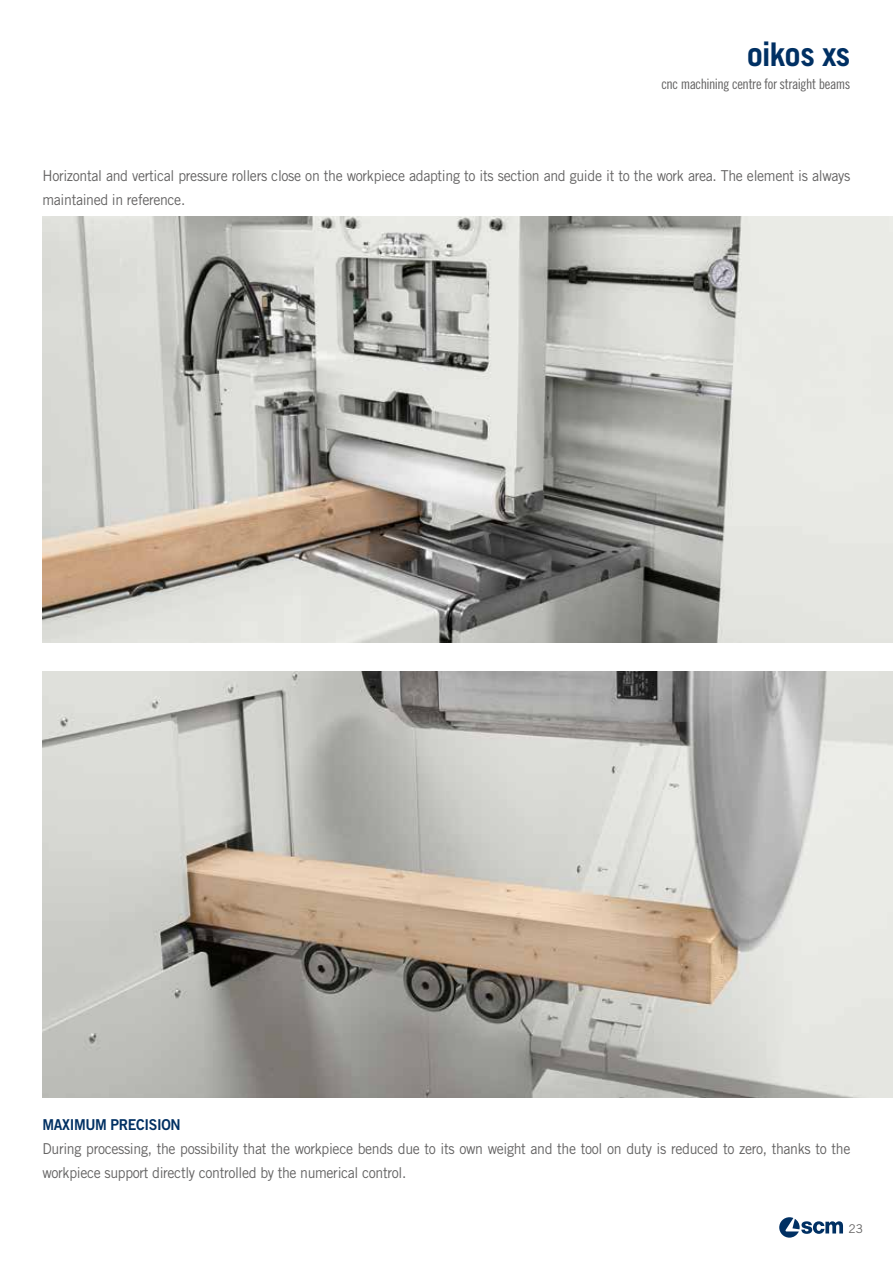
<style>
.page{position:relative;width:893px;height:1263px;background:#fff}
.page>*{position:absolute;margin:0;border:0;box-sizing:border-box;transform-origin:0 0}
.t1{font:700 32.55px "Trade Gothic LT Std";letter-spacing:-.035em;color:#003063}
.t2{font:15px/24px "Trade Gothic LT Std";letter-spacing:-.025em;color:#646363;scale:.94 1}
.t3{font:15px "Trade Gothic LT Std Bd 2";letter-spacing:-.025em;color:#003063;scale:.94 1}
.t4{font:14.4px "Trade Gothic LT Std Cn 18";letter-spacing:-.03em;color:#646363}
.t5{font:12px "Trade Gothic LT Std";color:#646363}
</style>
<div class="page">
<img style="left:43px;top:217px;width:850px;height:425px">
<img style="left:43px;top:672px;width:850px;height:425px">
<svg style="left:779px;top:1217px;width:64px;height:20px"></svg>
<h1 class="t1" style="left:747px;top:34px;width:105px">oikos xs</h1>
<p class="t4" style="left:662px;top:75px;width:190px">cnc machining centre for straight beams</p>
<p class="t2" style="left:43px;top:163px;width:861px">Horizontal and vertical pressure rollers close on the workpiece adapting to its section and guide it to the work area. The element is always maintained in reference.</p>
<p class="t3" style="left:43px;top:1115px;width:148px">MAXIMUM PRECISION</p>
<p class="t2" style="left:43px;top:1136px;width:861px">During processing, the possibility that the workpiece bends due to its own weight and the tool on duty is reduced to zero, thanks to the workpiece support directly controlled by the numerical control.</p>
<p class="t5" style="left:848px;top:1222px;width:16px">23</p>
</div>
